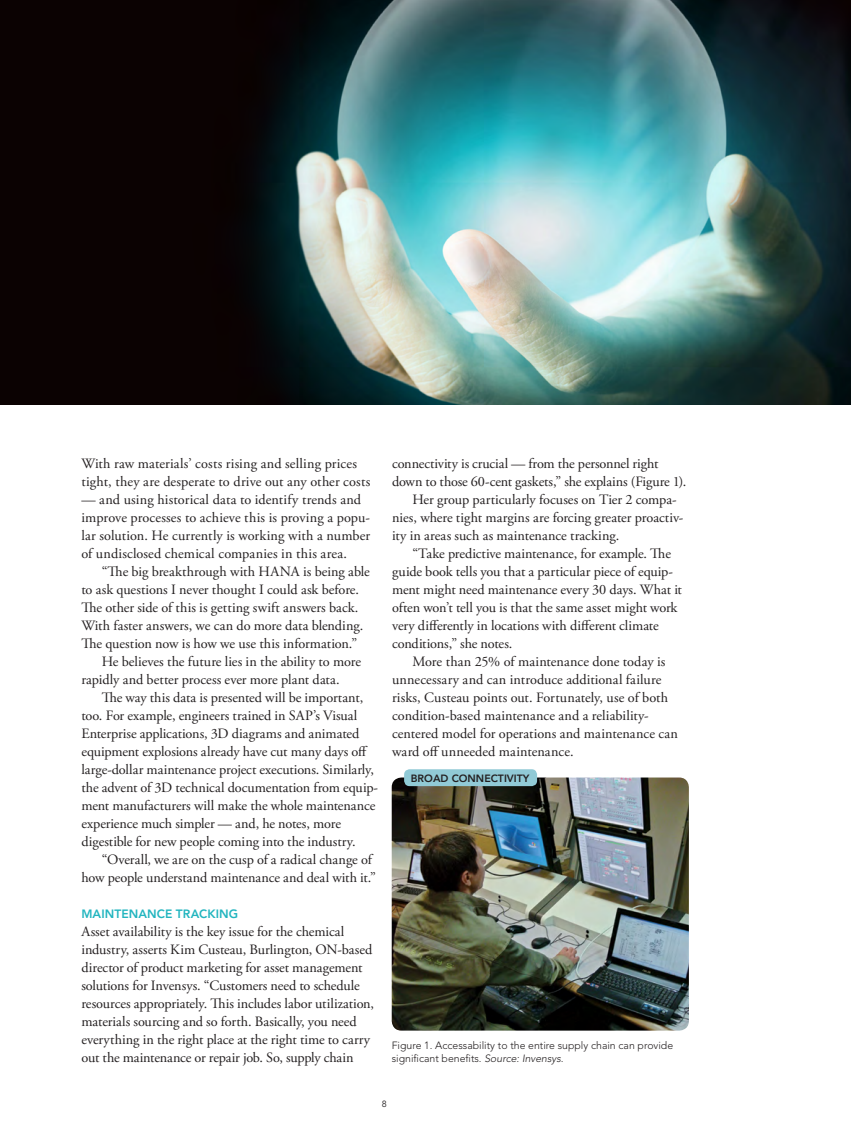
<style>
.page{position:relative;width:851px;height:1134px;background:#fff}
.page>*{position:absolute;margin:0;border:0;box-sizing:border-box;transform-origin:0 0}
.t1{font:14.25px/18px "Adobe Garamond Pro";color:#231f20}
.t2{font:14.25px "Adobe Garamond Pro";letter-spacing:-.02em;color:#231f20}
.t3{font:800 12px "Avenir LT Std";letter-spacing:.005em;color:#22b5bf}
.t4{font:300 10.5px/12.6px "Avenir LT Std";color:#231f20}
.t5{font:800 10.5px "Avenir LT Std";color:#231f20}
.t6{font:9px "Avenir LT Std";color:#231f20}
.s1{font-style:italic}
</style>
<div class="page">
<img style="left:0;top:0;width:850px;height:405px">
<img style="left:392px;top:778px;width:296px;height:253px">
<div style="left:404px;top:769px;width:133px;height:17px;background:#91cad6;border-radius:5px"></div>
<p class="t1" style="left:81px;top:455px;width:290px">With raw materials’ costs rising and selling prices tight, they are desperate to drive out any other costs</p>
<p class="t1" style="left:81px;top:491px;width:290px">— and using historical data to identify trends and improve processes to achieve this is proving a popu&shy;lar solution. He currently is working with a number of undisclosed chemical companies in this area.</p>
<p class="t1" style="left:102px;top:563px;width:270px">“The big breakthrough with HANA is being able</p>
<p class="t1" style="left:81px;top:581px;width:279px">to ask questions I never thought I could ask before.</p>
<p class="t1" style="left:81px;top:599px;width:278px">The other side of this is getting swift answers back.</p>
<p class="t1" style="left:81px;top:617px;width:283px">With faster answers, we can do more data blending.</p>
<p class="t1" style="left:81px;top:635px;width:277px">The question now is how we use this information.”</p>
<p class="t1" style="left:102px;top:653px;width:261px">He believes the future lies in the ability to more</p>
<p class="t1" style="left:81px;top:671px;width:260px">rapidly and better process ever more plant data.</p>
<p class="t1" style="left:102px;top:689px;width:263px">The way this data is presented will be important,</p>
<p class="t1" style="left:81px;top:707px;width:277px">too. For example, engineers trained in SAP’s Visual</p>
<p class="t1" style="left:81px;top:725px;width:279px">Enterprise applications, 3D diagrams and animated</p>
<p class="t1" style="left:81px;top:743px;width:288px">equipment explosions already have cut many days off</p>
<p class="t1" style="left:81px;top:761px;width:294px">large-dollar maintenance project executions. Similarly,</p>
<p class="t1" style="left:81px;top:779px;width:298px">the advent of 3D technical documentation from equip-</p>
<p class="t1" style="left:81px;top:797px;width:295px">ment manufacturers will make the whole maintenance</p>
<p class="t1" style="left:81px;top:815px;width:261px">experience much simpler — and, he notes, more</p>
<p class="t1" style="left:81px;top:833px;width:276px">digestible for new people coming into the industry.</p>
<p class="t1" style="left:102px;top:851px;width:272px">“Overall, we are on the cusp of a radical change of</p>
<p class="t1" style="left:81px;top:869px;width:296px">how people understand maintenance and deal with it.”</p>
<p class="t3" style="left:81px;top:907px;width:158px">MAINTENANCE TRACKING</p>
<p class="t1" style="left:81px;top:923px;width:294px">Asset availability is the key issue for the chemical industry, asserts Kim Custeau, Burlington, ON-based director of product marketing for asset management solutions for Invensys. “Customers need to schedule resources appropriately. This includes labor utilization, materials sourcing and so forth. Basically, you need everything in the right place at the right time to carry out the maintenance or repair job. So, supply chain</p>
<p class="t1" style="left:392px;top:455px;width:268px">connectivity is crucial — from the personnel right</p>
<p class="t1" style="left:392px;top:473px;width:296px">down to those 60-cent gaskets,” she explains (Figure 1).</p>
<p class="t1" style="left:412px;top:491px;width:266px">Her group particularly focuses on Tier 2 compa-</p>
<p class="t1" style="left:392px;top:509px;width:293px">nies, where tight margins are forcing greater proactiv-</p>
<p class="t1" style="left:392px;top:527px;width:229px">ity in areas such as maintenance tracking.</p>
<p class="t1" style="left:412px;top:545px;width:260px">“Take predictive maintenance, for example. The</p>
<p class="t1" style="left:392px;top:563px;width:282px">guide book tells you that a particular piece of equip-</p>
<p class="t1" style="left:392px;top:581px;width:291px">ment might need maintenance every 30 days. What it</p>
<p class="t1" style="left:392px;top:599px;width:287px">often won’t tell you is that the same asset might work</p>
<p class="t1" style="left:392px;top:617px;width:268px">very differently in locations with different climate</p>
<p class="t2" style="left:392px;top:635px;width:122px">conditions,” she notes.</p>
<p class="t1" style="left:412px;top:653px;width:254px">More than 25% of maintenance done today is</p>
<p class="t1" style="left:392px;top:671px;width:271px">unnecessary and can introduce additional failure</p>
<p class="t1" style="left:392px;top:689px;width:278px">risks, Custeau points out. Fortunately, use of both</p>
<p class="t1" style="left:392px;top:707px;width:258px">condition-based maintenance and a reliability-</p>
<p class="t1" style="left:392px;top:725px;width:287px">centered model for operations and maintenance can</p>
<p class="t1" style="left:392px;top:743px;width:183px">ward off unneeded maintenance.</p>
<p class="t5" style="left:411px;top:772px;width:120px">BROAD CONNECTIVITY</p>
<p class="t4" style="left:392px;top:1039px;width:283px">Figure 1. Accessability to the entire supply chain can provide significant benefits. <span class="s1">Source: Invensys.</span></p>
<p class="t6" style="left:382px;top:1099px;width:7px">8</p>
</div>
